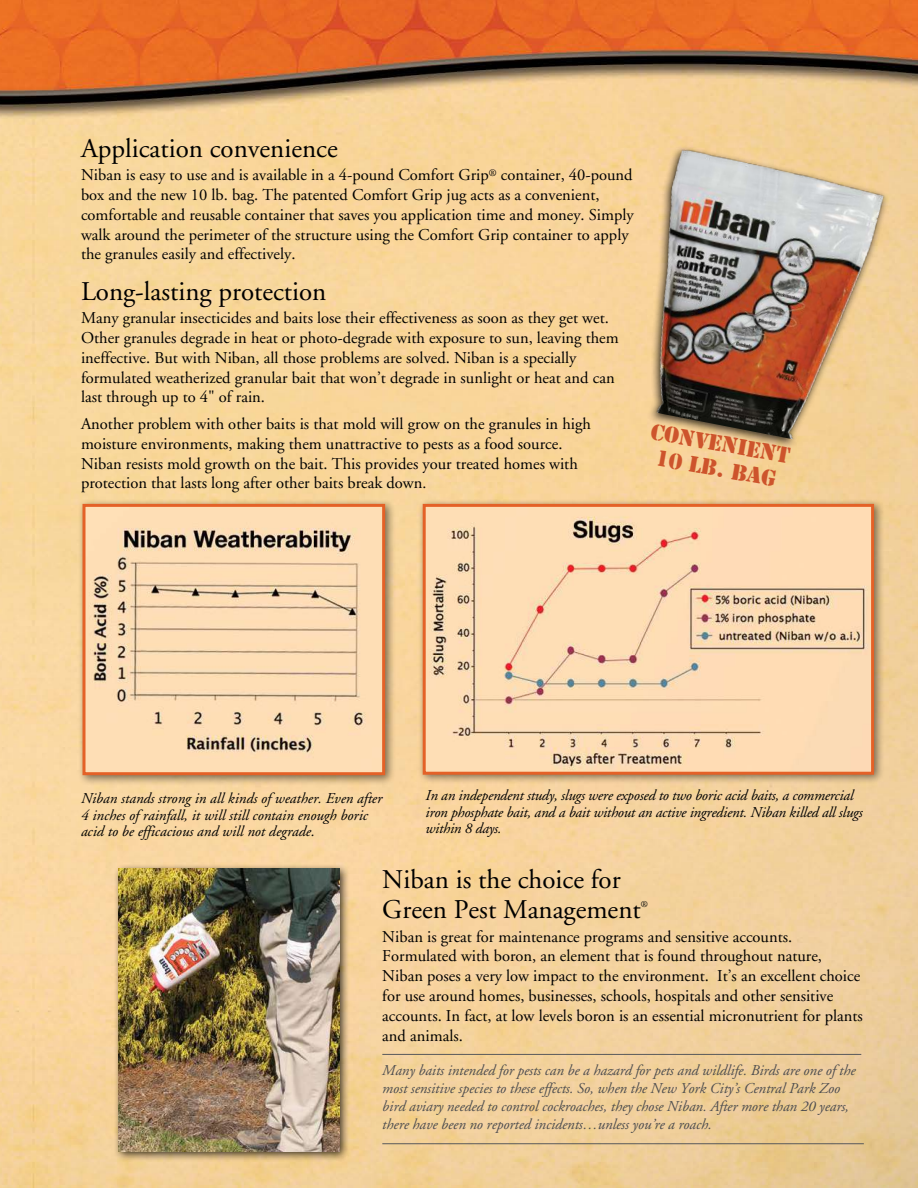
<style>
.page{position:relative;width:918px;height:1188px;background:#fff}
.page>*{position:absolute;margin:0;border:0;box-sizing:border-box;transform-origin:0 0}
.t1{font:27px/30px "Adobe Garamond";color:#000}
.t2{font:21px/25.2px "Stencil Std";color:#cd542c;text-align:center}
.t3{font:16.5px/19.8px "Adobe Garamond";color:#000}
.t4{font:italic 15px/16.5px "Adobe Garamond";letter-spacing:-.015em;color:#000}
.t5{font:italic 15px/18px "Adobe Garamond";letter-spacing:-.005em;color:#4d4d4f}
.t6{font:9px "Adobe Garamond";color:#000}
.s1{font-size:15.75px}
</style>
<div class="page">
<img style="left:0;top:0;width:918px;height:1188px">
<hr style="left:382px;top:1054px;width:479px;height:1px;background:#58595b">
<hr style="left:382px;top:1143px;width:482px;height:1px;background:#58595b">
<img style="left:622px;top:136px;width:269px;height:312px">
<div style="left:417px;top:498px;width:467px;height:287px;background:#000;opacity:.5"></div>
<img style="left:427px;top:508px;width:443px;height:263px">
<div style="left:423px;top:504px;width:451px;height:271px;border:3px solid #e46127"></div>
<div style="left:77px;top:498px;width:319px;height:288px;background:#000;opacity:.5"></div>
<img style="left:87px;top:508px;width:294px;height:263px">
<div style="left:83px;top:504px;width:302px;height:271px;border:3px solid #e46127"></div>
<div style="left:113px;top:863px;width:237px;height:298px;background:#000;opacity:.75"></div>
<img style="left:119px;top:869px;width:220px;height:282px">
<h1 class="t1" style="left:81px;top:134px;width:258px">Application convenience</h1>
<p class="t3" style="left:81px;top:165px;width:554px">Niban is easy to use and is available in a 4-pound Comfort Grip<sup>®</sup> container, 40-pound box and the new 10 lb. bag. The patented Comfort Grip jug acts as a convenient, comfortable and reusable container that saves you application time and money. Simply walk around the perimeter of the structure using the Comfort Grip container to apply the granules easily and effectively.</p>
<h1 class="t1" style="left:81px;top:277px;width:247px">Long-lasting protection</h1>
<p class="t3" style="left:81px;top:308px;width:539px">Many granular insecticides and baits lose their effectiveness as soon as they get wet.<br>Other granules degrade in heat or photo-degrade with exposure to sun, leaving them ineffective. But with Niban, all those problems are solved. Niban is a specially formulated weatherized granular bait that won’t degrade in sunlight or heat and can last through up to 4" of rain.</p>
<p class="t3" style="left:81px;top:414px;width:512px">Another problem with other baits is that mold will grow on the granules in high moisture environments, making them unattractive to pests as a food source.<br>Niban resists mold growth on the bait. This provides your treated homes with protection that lasts long after other baits break down<span class="s1">.</span></p>
<p class="t2" style="left:653px;top:419px;width:142px;rotate:10deg">CONVENIENT<br>10 LB. BAG</p>
<p class="t4" style="left:81px;top:791px;width:303px">Niban stands strong in all kinds of weather. Even after<br>4 inches of rainfall, it will still contain enough boric acid to be efficacious and will not degrade<span class="s1">.</span></p>
<p class="t4" style="left:426px;top:788px;width:439px">In an independent study, slugs were exposed to two boric acid baits, a commercial iron phosphate bait, and a bait without an active ingredient. Niban killed all slugs within 8 days.</p>
<h1 class="t1" style="left:382px;top:866px;width:260px">Niban is the choice for<br>Green Pest Management</h1>
<p class="t6" style="left:641px;top:900px;width:9px">®</p>
<p class="t3" style="left:382px;top:927px;width:482px">Niban is great for maintenance programs and sensitive accounts.<br>Formulated with boron, an element that is found throughout nature, Niban poses a very low impact to the environment. It’s an excellent choice for use around homes, businesses, schools, hospitals and other sensitive accounts. In fact, at low levels boron is an essential micronutrient for plants and animals.</p>
<p class="t5" style="left:382px;top:1062px;width:475px">Many baits intended for pests can be a hazard for pets and wildlife. Birds are one of the most sensitive species to these effects. So, when the New York City’s Central Park Zoo bird aviary needed to control cockroaches, they chose Niban. After more than 20 years, there have been no reported incidents…unless you’re a roach.</p>
</div>
